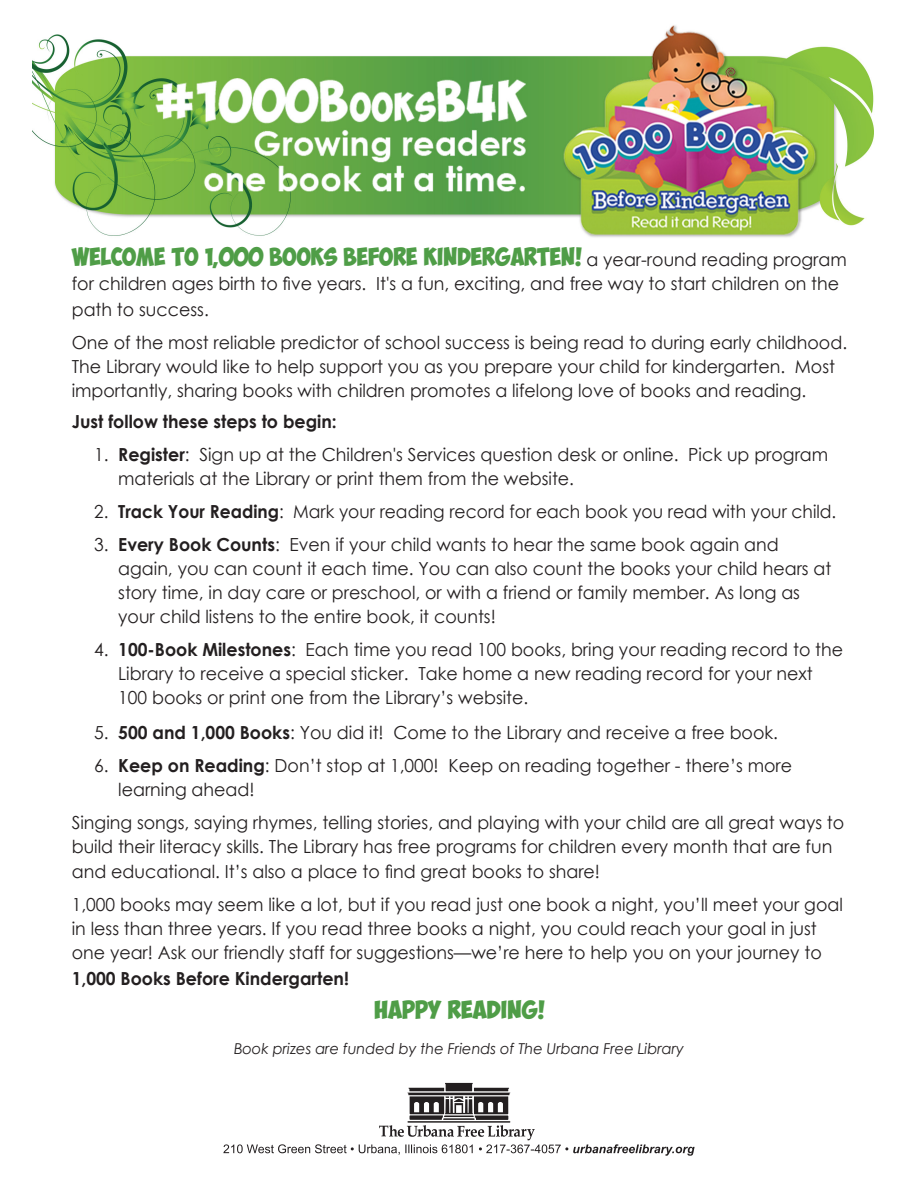
<style>
.page{position:relative;width:918px;height:1188px;background:#fff}
.page>*{position:absolute;margin:0;border:0;box-sizing:border-box;transform-origin:0 0}
.t1{font:18px/24px "Century Gothic";color:#231f20}
.t2{font:18px "Century Gothic";color:#231f20;scale:.95 1}
.t3{font:700 18px "Century Gothic";color:#231f20}
.t4{font:18px "Obelix Pro";color:#4f9d47}
.t5{font:italic 15px "Century Gothic";color:#231f20}
.s1{font-family:"Obelix Pro";color:#4f9d47}
.s2{font-weight:700}
</style>
<div class="page">
<img style="left:32px;top:25px;width:842px;height:213px">
<svg style="left:223px;top:1083px;width:472px;height:73px"></svg>
<p class="t1" style="left:72px;top:247px;width:777px;line-height:24.8px"><span class="s1">WELCOME TO 1,000 BOOKS BEFORE KINDERGARTEN!</span> a year-round reading program for children ages birth to five years. It's a fun, exciting, and free way to start children on the path to success.</p>
<p class="t1" style="left:72px;top:330px;width:777px">One of the most reliable predictor of school success is being read to during early childhood.<br>The Library would like to help support you as you prepare your child for kindergarten. Most importantly, sharing books with children promotes a lifelong love of books and reading.</p>
<p class="t3" style="left:72px;top:408px;width:267px">Just follow these steps to begin:</p>
<p class="t1" style="left:118px;top:442px;width:712px;text-indent:-24px">1. <span class="s2">Register</span>: Sign up at the Children's Services question desk or online. Pick up program materials at the Library or print them from the website.</p>
<p class="t2" style="left:94px;top:499px;width:783px">2. <span class="s2">Track Your Reading</span>: Mark your reading record for each book you read with your child.</p>
<p class="t1" style="left:118px;top:532px;width:715px;text-indent:-24px">3. <span class="s2">Every Book Counts</span>: Even if your child wants to hear the same book again and again, you can count it each time. You can also count the books your child hears at</p>
<p class="t1" style="left:118px;top:580px;width:683px">story time, in day care or preschool, or with a friend or family member. As long as your child listens to the entire book, it counts!</p>
<p class="t1" style="left:94px;top:637px;width:750px">4. <span class="s2">100-Book Milestones</span>: Each time you read 100 books, bring your reading record to the</p>
<p class="t1" style="left:118px;top:661px;width:696px">Library to receive a special sticker. Take home a new reading record for your next</p>
<p class="t1" style="left:118px;top:685px;width:412px">100 books or print one from the Library’s website.</p>
<p class="t1" style="left:94px;top:720px;width:685px">5. <span class="s2">500 and 1,000 Books</span>: You did it! Come to the Library and receive a free book.</p>
<p class="t1" style="left:118px;top:753px;width:675px;text-indent:-24px">6. <span class="s2">Keep on Reading</span>: Don’t stop at 1,000! Keep on reading together - there’s more learning ahead!</p>
<p class="t1" style="left:72px;top:809px;width:774px;line-height:24.8px">Singing songs, saying rhymes, telling stories, and playing with your child are all great ways to build their literacy skills. The Library has free programs for children every month that are fun and educational. It’s also a place to find great books to share!</p>
<p class="t1" style="left:72px;top:892px;width:773px;line-height:24.5px">1,000 books may seem like a lot, but if you read just one book a night, you’ll meet your goal in less than three years. If you read three books a night, you could reach your goal in just one year! Ask our friendly staff for suggestions—we’re here to help you on your journey to <span class="s2">1,000 Books Before Kindergarten!</span></p>
<p class="t4" style="left:375px;top:1002px;width:171px">HAPPY READING!</p>
<p class="t5" style="left:234px;top:1038px;width:451px">Book prizes are funded by the Friends of The Urbana Free Library</p>
</div>
